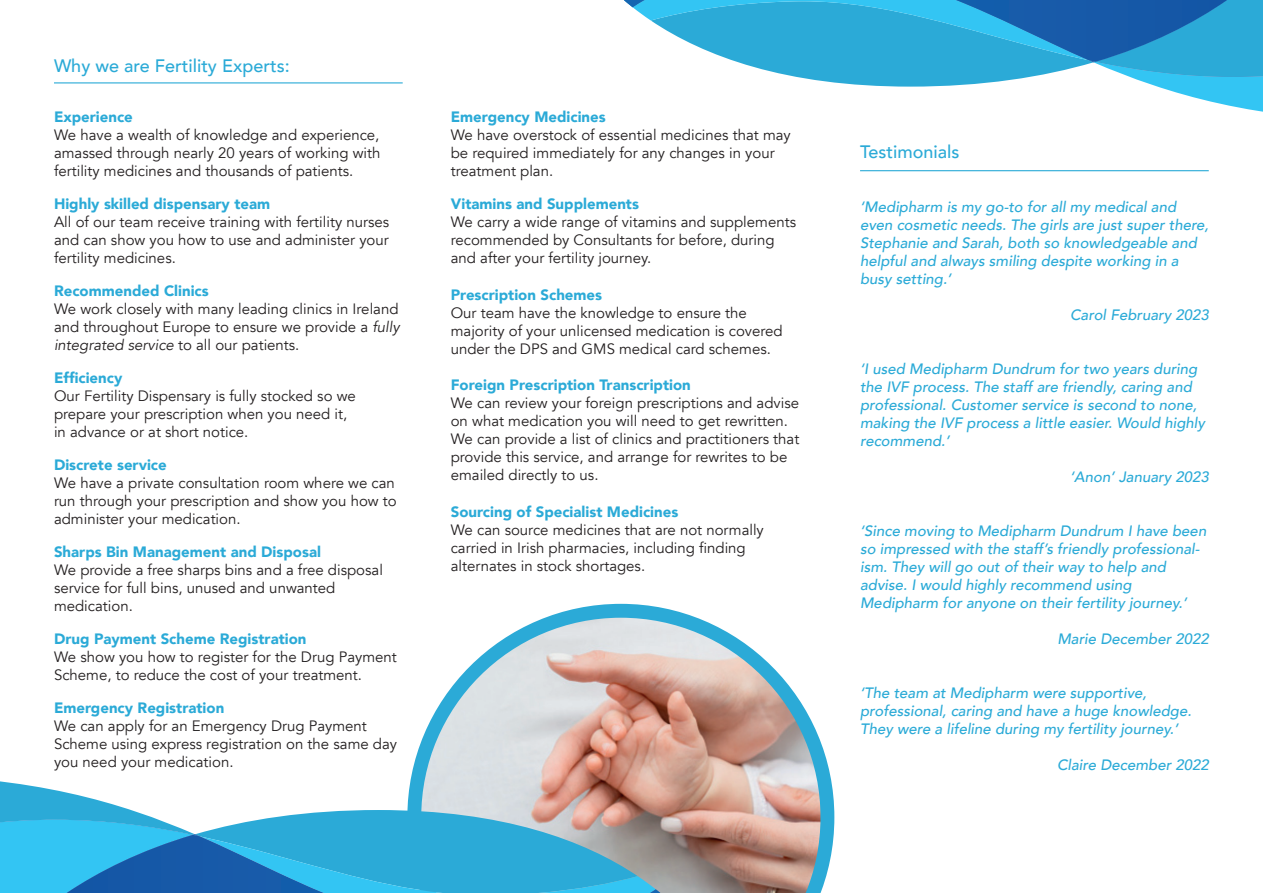
<style>
.page{position:relative;width:1263px;height:893px;background:#fff}
.page>*{position:absolute;margin:0;border:0;box-sizing:border-box;transform-origin:0 0}
.t1{font:500 18px "Avenir";color:#2baad7}
.t2{font:15px/18px "Avenir";color:#231f20}
.t3{font:italic 500 15px/18px "Avenir";color:#2baad7}
.t4{font:900 15px "Avenir";color:#2baad7}
.s1{font-style:italic}
</style>
<div class="page">
<svg style="left:624px;top:0;width:639px;height:112px"></svg>
<hr style="left:54px;top:82px;width:349px;height:1px;background:#2baad7">
<hr style="left:860px;top:170px;width:349px;height:1px;background:#2baad7">
<svg style="left:411px;top:604px;width:423px;height:289px"></svg>
<svg style="left:0;top:775px;width:731px;height:118px"></svg>
<p class="t1" style="left:54px;top:50px;width:237px">Why we are Fertility Experts:</p>
<p class="t4" style="left:54px;top:103px;width:80px">Experience</p>
<p class="t2" style="left:54px;top:126px;width:328px;text-align:justify">We have a wealth of knowledge and experience, amassed through nearly 20 years of working with fertility medicines and thousands of patients.</p>
<p class="t4" style="left:54px;top:190px;width:218px">Highly skilled dispensary team</p>
<p class="t2" style="left:54px;top:213px;width:337px;text-align:justify">All of our team receive training with fertility nurses and can show you how to use and administer your fertility medicines.</p>
<p class="t4" style="left:54px;top:277px;width:156px">Recommended Clinics</p>
<p class="t2" style="left:54px;top:300px;width:347px;text-align:justify">We work closely with many leading clinics in Ireland and throughout Europe to ensure we provide a <span class="s1">fully integrated service</span> to all our patients.</p>
<p class="t4" style="left:54px;top:364px;width:70px">Efficiency</p>
<p class="t2" style="left:54px;top:387px;width:303px">Our Fertility Dispensary is fully stocked so we prepare your prescription when you need it, in advance or at short notice.</p>
<p class="t4" style="left:54px;top:451px;width:114px">Discrete service</p>
<p class="t2" style="left:54px;top:474px;width:344px">We have a private consultation room where we can run through your prescription and show you how to administer your medication.</p>
<p class="t4" style="left:54px;top:538px;width:268px">Sharps Bin Management and Disposal</p>
<p class="t2" style="left:54px;top:561px;width:330px">We provide a free sharps bins and a free disposal service for full bins, unused and unwanted medication.</p>
<p class="t4" style="left:54px;top:625px;width:254px">Drug Payment Scheme Registration</p>
<p class="t2" style="left:54px;top:648px;width:344px">We show you how to register for the Drug Payment<br>Scheme, to reduce the cost of your treatment.</p>
<p class="t4" style="left:54px;top:694px;width:172px">Emergency Registration</p>
<p class="t2" style="left:54px;top:717px;width:345px">We can apply for an Emergency Drug Payment<br>Scheme using express registration on the same day you need your medication.</p>
<p class="t4" style="left:451px;top:104px;width:157px">Emergency Medicines</p>
<p class="t2" style="left:451px;top:126px;width:342px">We have overstock of essential medicines that may be required immediately for any changes in your treatment plan.</p>
<p class="t4" style="left:451px;top:191px;width:190px">Vitamins and Supplements</p>
<p class="t2" style="left:451px;top:213px;width:347px">We carry a wide range of vitamins and supplements recommended by Consultants for before, during and after your fertility journey.</p>
<p class="t4" style="left:451px;top:281px;width:153px">Prescription Schemes</p>
<p class="t2" style="left:451px;top:304px;width:333px">Our team have the knowledge to ensure the majority of your unlicensed medication is covered under the DPS and GMS medical card schemes.</p>
<p class="t4" style="left:451px;top:372px;width:242px">Foreign Prescription Transcription</p>
<p class="t2" style="left:451px;top:394px;width:350px">We can review your foreign prescriptions and advise on what medication you will need to get rewritten.<br>We can provide a list of clinics and practitioners that provide this service, and arrange for rewrites to be emailed directly to us.</p>
<p class="t4" style="left:451px;top:499px;width:229px">Sourcing of Specialist Medicines</p>
<p class="t2" style="left:451px;top:521px;width:315px">We can source medicines that are not normally carried in Irish pharmacies, including finding alternates in stock shortages.</p>
<p class="t1" style="left:860px;top:136px;width:101px">Testimonials</p>
<p class="t3" style="left:860px;top:198px;width:350px">‘Medipharm is my go-to for all my medical and even cosmetic needs. The girls are just super there, Stephanie and Sarah, both so knowledgeable and helpful and always smiling despite working in a busy setting.’</p>
<p class="t3" style="left:1070px;top:306px;width:140px">Carol February 2023</p>
<p class="t3" style="left:860px;top:360px;width:346px">‘I used Medipharm Dundrum for two years during the IVF process. The staff are friendly, caring and professional. Customer service is second to none, making the IVF process a little easier. Would highly recommend.’</p>
<p class="t3" style="left:1070px;top:468px;width:140px">‘Anon’ January 2023</p>
<p class="t3" style="left:860px;top:522px;width:348px">‘Since moving to Medipharm Dundrum I have been so impressed with the staff’s friendly professional&shy;ism. They will go out of their way to help and advise. I would highly recommend using Medipharm for anyone on their fertility journey.’</p>
<p class="t3" style="left:1057px;top:630px;width:153px">Marie December 2022</p>
<p class="t3" style="left:860px;top:684px;width:333px">‘The team at Medipharm were supportive, professional, caring and have a huge knowledge.<br>They were a lifeline during my fertility journey.’</p>
<p class="t3" style="left:1057px;top:756px;width:153px">Claire December 2022</p>
</div>
